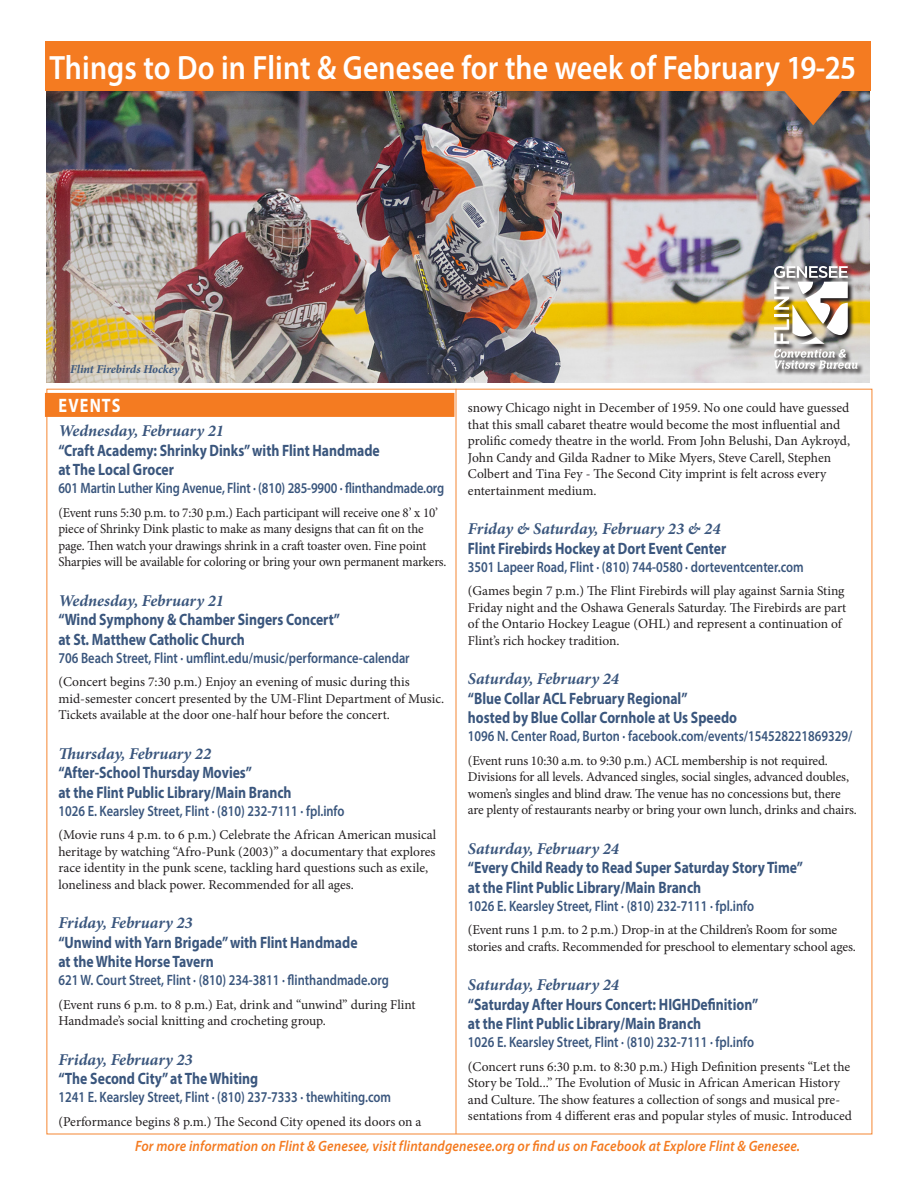
<style>
.page{position:relative;width:918px;height:1188px;background:#fff}
.page>*{position:absolute;margin:0;border:0;box-sizing:border-box;transform-origin:0 0}
.t1{font:600 33.9px "Myriad Pro";letter-spacing:.005em;color:#fff;scale:.88 1}
.categories{font:700 19.5px "Myriad Pro";letter-spacing:.07em;color:#fff;scale:.83 1}
.Location{font:700 16.5px "Myriad Pro";color:#3a567d;scale:.83 1}
.date{font:italic 700 16.5px "Minion Pro";color:#3a567d}
.phone___web{font:600 15px "Myriad Pro";color:#3a567d;scale:.83 1}
.t2{font:italic 600 15px "Myriad Pro";letter-spacing:.01em;color:#f47b21;scale:.9 1}
.description{font:13.5px/16.5px "Minion Pro";letter-spacing:-.005em;color:#231f20}
.description-2{font:13.5px/16.5px "Minion Pro";letter-spacing:-.005em;color:#231f20;scale:.96 1}
.date-2{font:italic 700 12px "Minion Pro";letter-spacing:-.005em;color:#3a567d}
</style>
<div class="page">
<hr style="left:456px;top:389px;width:1px;height:745px;background:#f58632">
<div style="left:45px;top:393px;width:409px;height:24px;background:#f47b21"></div>
<img style="left:46px;top:91px;width:824px;height:292px">
<svg style="left:774px;top:266px;width:90px;height:109px"></svg>
<img style="left:774px;top:266px;width:84px;height:103px">
<div style="left:45px;top:41px;width:826px;height:50px;background:#f47b21"></div>
<svg style="left:774px;top:91px;width:78px;height:34px;background:#906144"></svg>
<p class="t1" style="left:49px;top:46px;width:918px">Things to Do in Flint &amp; Genesee for the week of February 19-25</p>
<p class="date-2" style="left:70px;top:361px;width:111px">Flint Firebirds Hockey</p>
<p class="categories" style="left:59px;top:393px;width:76px">EVENTS</p>
<p class="date" style="left:58px;top:419px;width:167px">Wednesday, February 21</p>
<p class="Location" style="left:58px;top:440px;width:389px">“Craft Academy: Shrinky Dinks” with Flint Handmade</p>
<p class="Location" style="left:58px;top:459px;width:141px">at The Local Grocer</p>
<p class="phone___web" style="left:58px;top:479px;width:466px">601 Martin Luther King Avenue, Flint · (810) 285-9900 · flinthandmade.org</p>
<p class="description-2" style="left:58px;top:504px;width:406px">(Event runs 5:30 p.m. to 7:30 p.m.) Each participant will receive one 8’ x 10’ piece of Shrinky Dink plastic to make as many designs that can fit on the page. Then watch your drawings shrink in a craft toaster oven. Fine point Sharpies will be available for coloring or bring your own permanent markers.</p>
<p class="date" style="left:58px;top:589px;width:167px">Wednesday, February 21</p>
<p class="Location" style="left:58px;top:609px;width:341px">“Wind Symphony &amp; Chamber Singers Concert”</p>
<p class="Location" style="left:58px;top:629px;width:226px">at St. Matthew Catholic Church</p>
<p class="phone___web" style="left:58px;top:648px;width:425px">706 Beach Street, Flint · umflint.edu/music/performance-calendar</p>
<p class="description" style="left:58px;top:674px;width:387px">(Concert begins 7:30 p.m.) Enjoy an evening of music during this mid-semester concert presented by the UM-Flint Department of Music.<br>Tickets available at the door one-half hour before the concert.</p>
<p class="date" style="left:58px;top:742px;width:154px">Thursday, February 22</p>
<p class="Location" style="left:58px;top:762px;width:235px">“After-School Thursday Movies”</p>
<p class="Location" style="left:58px;top:782px;width:283px">at the Flint Public Library/Main Branch</p>
<p class="phone___web" style="left:58px;top:801px;width:346px">1026 E. Kearsley Street, Flint · (810) 232-7111 · fpl.info</p>
<p class="description" style="left:58px;top:827px;width:379px">(Movie runs 4 p.m. to 6 p.m.) Celebrate the African American musical heritage by watching “Afro-Punk (2003)” a documentary that explores race identity in the punk scene, tackling hard questions such as exile, loneliness and black power. Recommended for all ages.</p>
<p class="date" style="left:58px;top:911px;width:136px">Friday, February 23</p>
<p class="Location" style="left:58px;top:932px;width:362px">“Unwind with Yarn Brigade” with Flint Handmade</p>
<p class="Location" style="left:58px;top:951px;width:189px">at the White Horse Tavern</p>
<p class="phone___web" style="left:58px;top:971px;width:400px">621 W. Court Street, Flint · (810) 234-3811 · flinthandmade.org</p>
<p class="description" style="left:58px;top:996px;width:359px">(Event runs 6 p.m. to 8 p.m.) Eat, drink and “unwind” during Flint<br>Handmade’s social knitting and crocheting group.</p>
<p class="date" style="left:58px;top:1048px;width:136px">Friday, February 23</p>
<p class="Location" style="left:58px;top:1068px;width:242px">“The Second City” at The Whiting</p>
<p class="phone___web" style="left:58px;top:1088px;width:402px">1241 E. Kearsley Street, Flint · (810) 237-7333 · thewhiting.com</p>
<p class="description" style="left:58px;top:1113px;width:365px">(Performance begins 8 p.m.) The Second City opened its doors on a</p>
<p class="description" style="left:468px;top:400px;width:384px">snowy Chicago night in December of 1959. No one could have guessed that this small cabaret theatre would become the most influential and prolific comedy theatre in the world. From John Belushi, Dan Aykroyd, John Candy and Gilda Radner to Mike Myers, Steve Carell, Stephen Colbert and Tina Fey - The Second City imprint is felt across every entertainment medium.</p>
<p class="date" style="left:468px;top:517px;width:254px">Friday &amp; Saturday, February 23 &amp; 24</p>
<p class="Location" style="left:468px;top:538px;width:313px">Flint Firebirds Hockey at Dort Event Center</p>
<p class="phone___web" style="left:468px;top:557px;width:406px">3501 Lapeer Road, Flint · (810) 744-0580 · dorteventcenter.com</p>
<p class="description" style="left:468px;top:583px;width:380px">(Games begin 7 p.m.) The Flint Firebirds will play against Sarnia Sting Friday night and the Oshawa Generals Saturday. The Firebirds are part of the Ontario Hockey League (OHL) and represent a continuation of Flint’s rich hockey tradition.</p>
<p class="date" style="left:468px;top:667px;width:153px">Saturday, February 24</p>
<p class="Location" style="left:468px;top:688px;width:266px">“Blue Collar ACL February Regional”</p>
<p class="Location" style="left:468px;top:707px;width:326px">hosted by Blue Collar Cornhole at Us Speedo</p>
<p class="phone___web" style="left:468px;top:727px;width:465px">1096 N. Center Road, Burton · facebook.com/events/154528221869329/</p>
<p class="description" style="left:468px;top:752px;width:390px">(Event runs 10:30 a.m. to 9:30 p.m.) ACL membership is not required.<br>Divisions for all levels. Advanced singles, social singles, advanced doubles, women’s singles and blind draw. The venue has no concessions but, there are plenty of restaurants nearby or bring your own lunch, drinks and chairs.</p>
<p class="date" style="left:468px;top:837px;width:153px">Saturday, February 24</p>
<p class="Location" style="left:468px;top:857px;width:405px">“Every Child Ready to Read Super Saturday Story Time”</p>
<p class="Location" style="left:468px;top:877px;width:283px">at the Flint Public Library/Main Branch</p>
<p class="phone___web" style="left:468px;top:896px;width:346px">1026 E. Kearsley Street, Flint · (810) 232-7111 · fpl.info</p>
<p class="description" style="left:468px;top:922px;width:389px">(Event runs 1 p.m. to 2 p.m.) Drop-in at the Children’s Room for some stories and crafts. Recommended for preschool to elementary school ages.</p>
<p class="date" style="left:468px;top:973px;width:153px">Saturday, February 24</p>
<p class="Location" style="left:468px;top:994px;width:351px">“Saturday After Hours Concert: HIGHDefinition”</p>
<p class="Location" style="left:468px;top:1013px;width:283px">at the Flint Public Library/Main Branch</p>
<p class="phone___web" style="left:468px;top:1033px;width:346px">1026 E. Kearsley Street, Flint · (810) 232-7111 · fpl.info</p>
<p class="description" style="left:468px;top:1058px;width:386px">(Concert runs 6:30 p.m. to 8:30 p.m.) High Definition presents “Let the Story be Told...” The Evolution of Music in African American History and Culture. The show features a collection of songs and musical pre&shy;sentations from 4 different eras and popular styles of music. Introduced</p>
<p class="t2" style="left:135px;top:1136px;width:741px">For more information on Flint &amp; Genesee, visit flintandgenesee.org or find us on Facebook at Explore Flint &amp; Genesee.</p>
</div>
